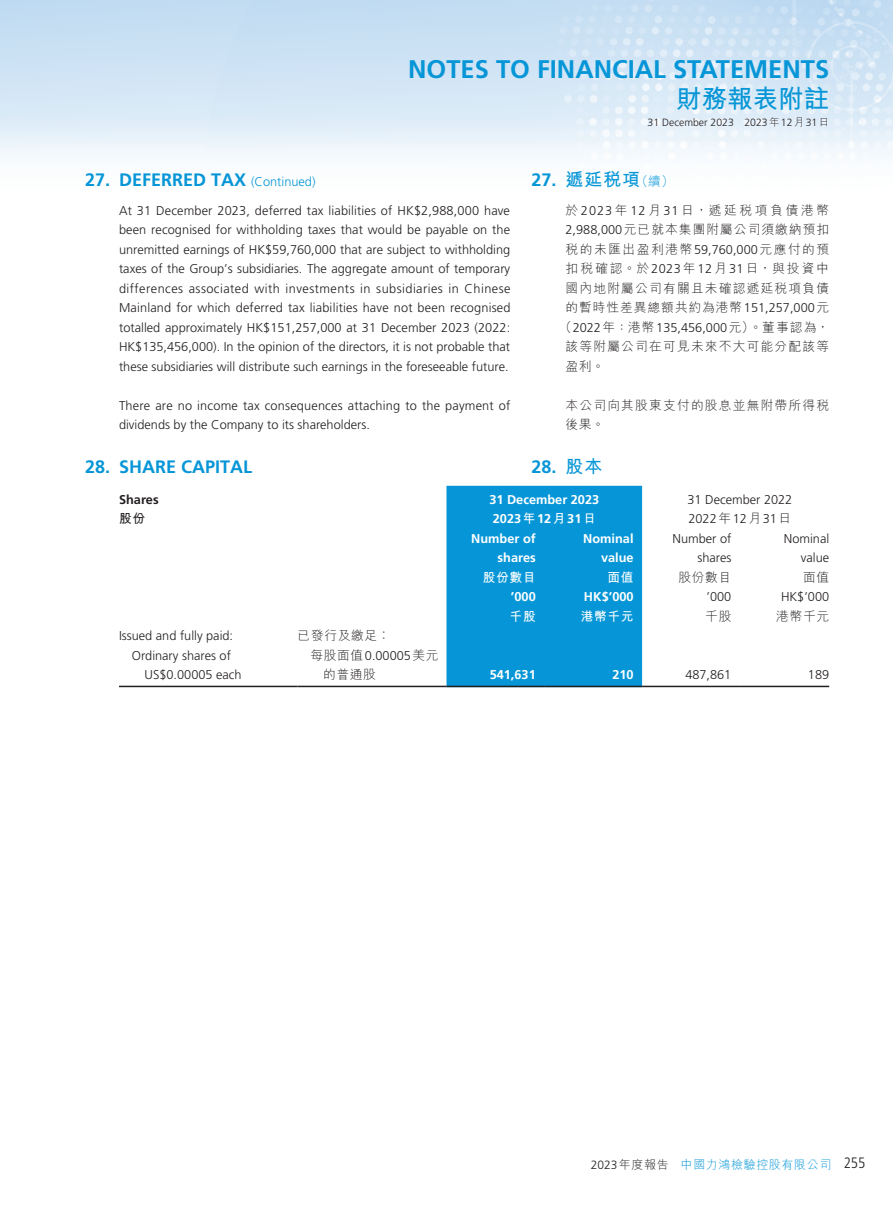
<style>
.page{position:relative;width:893px;height:1212px;background:#fff}
.page>*{position:absolute;margin:0;border:0;box-sizing:border-box;transform-origin:0 0}
.t1{font:700 25.5px "Frutiger LT Std";color:#0696d7}
.t2{font:700 25.5px "M Hei HK";color:#0696d7}
._01_H1{font:700 18px "Frutiger LT Std";color:#0696d7}
._01_H1-2{font:700 18px "M Hei HK";color:#0696d7}
._00_txt{font:300 12.75px/19.5px "Frutiger LT Std";color:#231f20;text-align:justify}
._50_Table_txt{font:300 12.75px/19.5px "Frutiger LT Std";color:#231f20}
._00_txt-2{font:300 12.75px/19.5px "M Hei HK";letter-spacing:.095em;color:#231f20}
._50_Table_txt-2{font:700 12.75px "Frutiger LT Std";color:#fff}
._50_Table_txt-3{font:300 12.75px/19.5px "M Hei HK";letter-spacing:.05em;color:#231f20}
._00_txt-3{font:300 12.75px "M Hei HK";letter-spacing:.07em;color:#231f20}
._00_txt-4{font:300 12.75px "M Hei HK";letter-spacing:.12em;color:#231f20}
._00_txt-5{font:300 12.75px "M Hei HK";letter-spacing:.16em;color:#231f20}
._00_txt-6{font:300 12.75px "M Hei HK";letter-spacing:.205em;color:#231f20}
._50_Table_txt-4{font:700 12.75px "M Hei HK";letter-spacing:.05em;color:#fff}
._50_Table_txt-5{font:700 12.75px "Frutiger LT Std";color:#231f20}
._50_Table_txt-6{font:700 12.75px "M Hei HK";color:#231f20}
.t3{font:300 12px "M Hei HK";letter-spacing:.05em;color:#0696d7}
.t4{font:300 10.5px "Frutiger LT Std";color:#231f20}
.s1{font-family:"M Hei HK"}
.s2{font-family:"Frutiger LT Std"}
.s3{font-weight:300;font-size:12.75px}
.s4{font-family:"Frutiger LT Std";color:#231f20}
.s5{color:#231f20}
.s6{font-family:"Frutiger LT Std";font-stretch:condensed;font-size:15px;color:#231f20}
</style>
<div class="page">
<img style="left:0;top:0;width:893px;height:688px">
<div style="left:446px;top:486px;width:196px;height:200px;background:#0696d7"></div>
<hr style="left:119px;top:686px;width:179px;height:1px;background:#231f20">
<hr style="left:298px;top:686px;width:148px;height:1px;background:#231f20">
<hr style="left:446px;top:686px;width:98px;height:1px;background:#231f20">
<hr style="left:544px;top:686px;width:98px;height:1px;background:#231f20">
<hr style="left:642px;top:686px;width:98px;height:1px;background:#231f20">
<hr style="left:740px;top:686px;width:89px;height:1px;background:#231f20">
<h1 class="t1" style="left:408px;top:54px;width:423px">NOTES TO FINANCIAL STATEMENTS</h1>
<h1 class="t2" style="left:676px;top:80px;width:154px">財務報表附註</h1>
<p class="t4" style="left:647px;top:117px;width:183px">31 December 2023 2023<span class="s1">年</span>12<span class="s1">月</span>31<span class="s1">日</span></p>
<p class="_01_H1-2" style="left:531px;top:166px;width:144px"><span class="s2">27.</span> 遞延稅項<span class="s3">（續）</span></p>
<p class="_00_txt-6" style="left:565px;top:203px;width:265px">於<span class="s2">2023</span>年<span class="s2">12</span>月<span class="s2">31</span>日，遞延稅項負債港幣</p>
<p class="_00_txt-2" style="left:565px;top:219px;width:265px"><span class="s2">2,988,000</span>元已就本集團附屬公司須繳納預扣</p>
<p class="_00_txt-4" style="left:565px;top:242px;width:265px">稅的未匯出盈利港幣<span class="s2">59,760,000</span>元應付的預</p>
<p class="_00_txt-5" style="left:565px;top:262px;width:265px">扣稅確認。於<span class="s2">2023</span>年<span class="s2">12</span>月<span class="s2">31</span>日，與投資中</p>
<p class="_00_txt-2" style="left:565px;top:278px;width:265px">國內地附屬公司有關且未確認遞延稅項負債</p>
<p class="_00_txt-3" style="left:565px;top:301px;width:265px">的暫時性差異總額共約為港幣<span class="s2">151,257,000</span>元</p>
<p class="_00_txt" style="left:559px;top:318px;width:272px"><span class="s1">（</span>2022<span class="s1">年：港幣</span>135,456,000<span class="s1">元）。董事認為，</span></p>
<p class="_00_txt-2" style="left:565px;top:336px;width:265px">該等附屬公司在可見未來不大可能分配該等</p>
<p class="_00_txt-2" style="left:565px;top:356px;width:40px">盈利。</p>
<p class="_00_txt-2" style="left:565px;top:395px;width:265px">本公司向其股東支付的股息並無附帶所得稅後果。</p>
<p class="_01_H1" style="left:531px;top:456px;width:72px">28. <span class="s1">股本</span></p>
<p class="_01_H1" style="left:85px;top:169px;width:232px">27. DEFERRED TAX <span class="s3">(Continued)</span></p>
<p class="_00_txt" style="left:119px;top:201px;width:393px">At 31 December 2023, deferred tax liabilities of HK$2,988,000 have been recognised for withholding taxes that would be payable on the unremitted earnings of HK$59,760,000 that are subject to withholding taxes of the Group’s subsidiaries. The aggregate amount of temporary differences associated with investments in subsidiaries in Chinese Mainland for which deferred tax liabilities have not been recognised totalled approximately HK$151,257,000 at 31 December 2023 (2022:<br>HK$135,456,000). In the opinion of the directors, it is not probable that these subsidiaries will distribute such earnings in the foreseeable future.</p>
<p class="_00_txt" style="left:119px;top:396px;width:393px">There are no income tax consequences attaching to the payment of dividends by the Company to its shareholders.</p>
<p class="_01_H1" style="left:85px;top:456px;width:169px">28. SHARE CAPITAL</p>
<p class="_50_Table_txt-5" style="left:119px;top:492px;width:41px">Shares</p>
<p class="_50_Table_txt-2" style="left:489px;top:492px;width:111px">31 December 2023</p>
<p class="_50_Table_txt" style="left:687px;top:490px;width:106px">31 December 2022</p>
<p class="_50_Table_txt-6" style="left:119px;top:509px;width:28px">股份</p>
<p class="_50_Table_txt-2" style="left:493px;top:511px;width:104px">2023<span class="s1">年</span>12<span class="s1">月</span>31<span class="s1">日</span></p>
<p class="_50_Table_txt" style="left:688px;top:509px;width:104px">2022<span class="s1">年</span>12<span class="s1">月</span>31<span class="s1">日</span></p>
<p class="_50_Table_txt-2" style="left:471px;top:531px;width:66px">Number of</p>
<p class="_50_Table_txt-2" style="left:497px;top:550px;width:40px">shares</p>
<p class="_50_Table_txt" style="left:673px;top:529px;width:60px">Number of</p>
<p class="_50_Table_txt" style="left:697px;top:548px;width:36px">shares</p>
<p class="_50_Table_txt-2" style="left:583px;top:531px;width:52px">Nominal</p>
<p class="_50_Table_txt-2" style="left:601px;top:550px;width:34px">value</p>
<p class="_50_Table_txt" style="left:784px;top:529px;width:47px">Nominal</p>
<p class="_50_Table_txt" style="left:801px;top:548px;width:30px">value</p>
<p class="_50_Table_txt" style="left:119px;top:626px;width:116px">Issued and fully paid:</p>
<p class="_50_Table_txt-3" style="left:298px;top:625px;width:94px">已發行及繳足︰</p>
<p class="_50_Table_txt" style="left:145px;top:646px;width:99px;text-indent:-13px">Ordinary shares of<br>US$0.00005 each</p>
<p class="_50_Table_txt-3" style="left:323px;top:645px;width:117px;text-indent:-13px">每股面值<span class="s2">0.00005</span>美元的普通股</p>
<p class="_50_Table_txt-4" style="left:483px;top:568px;width:54px">股份數目</p>
<p class="_50_Table_txt-4" style="left:607px;top:568px;width:28px">面值</p>
<p class="_50_Table_txt-3" style="left:678px;top:567px;width:54px">股份數目</p>
<p class="_50_Table_txt-3" style="left:803px;top:567px;width:28px">面值</p>
<p class="_50_Table_txt-2" style="left:511px;top:589px;width:26px">’000</p>
<p class="_50_Table_txt-2" style="left:584px;top:589px;width:51px">HK$’000</p>
<p class="_50_Table_txt" style="left:707px;top:587px;width:26px">’000</p>
<p class="_50_Table_txt" style="left:781px;top:587px;width:50px">HK$’000</p>
<p class="_50_Table_txt-4" style="left:510px;top:607px;width:28px">千股</p>
<p class="_50_Table_txt-4" style="left:581px;top:607px;width:54px">港幣千元</p>
<p class="_50_Table_txt-3" style="left:705px;top:606px;width:28px">千股</p>
<p class="_50_Table_txt-3" style="left:776px;top:606px;width:54px">港幣千元</p>
<p class="_50_Table_txt-2" style="left:490px;top:667px;width:48px">541,631</p>
<p class="_50_Table_txt-2" style="left:612px;top:667px;width:23px">210</p>
<p class="_50_Table_txt" style="left:685px;top:665px;width:48px">487,861</p>
<p class="_50_Table_txt" style="left:808px;top:665px;width:23px">189</p>
<p class="t3" style="left:591px;top:1159px;width:276px"><span class="s4">2023</span><span class="s5">年度報告</span> 中國力鴻檢驗控股有限公司 <span class="s6">255</span></p>
</div>
